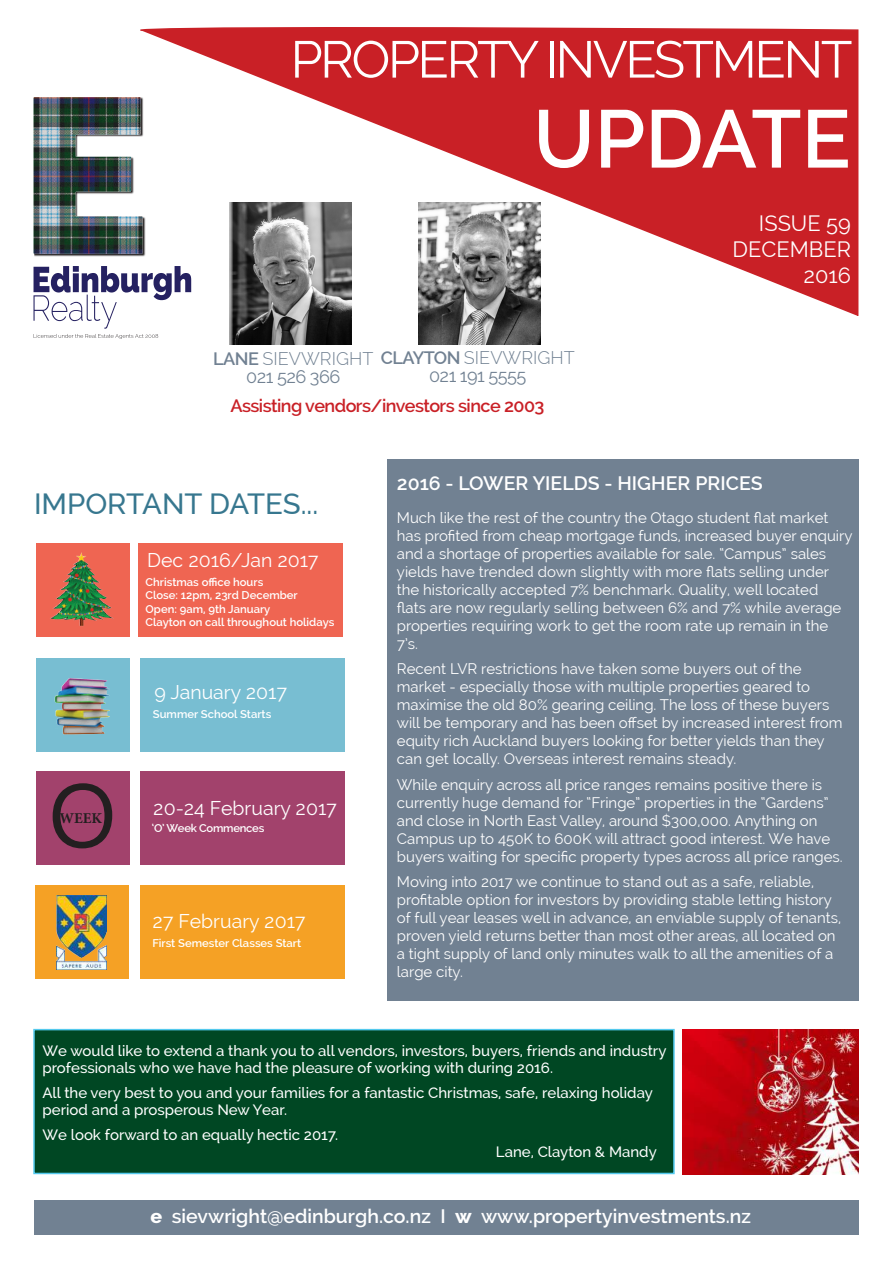
<style>
.page{position:relative;width:893px;height:1263px;background:#fff}
.page>*{position:absolute;margin:0;border:0;box-sizing:border-box;transform-origin:0 0}
.t1{font:90px "Gadugi";color:#231f20}
.t2{font:600 81.45px "Raleway";color:#fff}
.t3{font:51.75px "Raleway";letter-spacing:-.05em;color:#fff}
.t4{font:500 29.25px "Raleway";color:#37778f}
.t5{font:21.75px/26.1px "Raleway";color:#fff;text-align:right}
.t6{font:600 19.5px "Raleway";color:#fff}
.t7{font:19.5px "Raleway";color:#fff}
.t8{font:300 18px/18px "Raleway";color:#718192}
.t9{font:600 18px "Raleway";letter-spacing:-.03em;color:#c92026}
.t10{font:18px "Raleway";letter-spacing:-.03em;color:#718192}
.t11{font:15px/18px "Raleway";color:#fff}
.t12{font:500 15px/16.5px "Raleway";color:#fff}
.t13{font:700 15px "Minion Pro";color:#231f20}
.t14{font:600 11.25px/13.5px "Raleway";color:#fff}
.t15{font:600 11.25px "Raleway";letter-spacing:-.025em;color:#fff}
.s1{font-weight:600}
.s2{font-weight:400}
.s3{font-weight:800}
</style>
<div class="page">
<div style="left:36px;top:544px;width:93px;height:93px;background:#ef6552"></div>
<div style="left:139px;top:544px;width:204px;height:93px;background:#ef6552"></div>
<div style="left:36px;top:772px;width:93px;height:93px;background:#a2426c"></div>
<div style="left:140px;top:772px;width:204px;height:93px;background:#a2426c"></div>
<div style="left:36px;top:658px;width:93px;height:93px;background:#78bed2"></div>
<div style="left:140px;top:658px;width:204px;height:93px;background:#78bed2"></div>
<div style="left:35px;top:885px;width:93px;height:93px;background:#f5a125"></div>
<div style="left:140px;top:885px;width:204px;height:93px;background:#f5a125"></div>
<svg style="left:140px;top:27px;width:719px;height:289px;fill:#c92026"></svg>
<div style="left:388px;top:459px;width:471px;height:542px;background:#718192"></div>
<div style="left:34px;top:97px;width:111px;height:160px;background:linear-gradient(to right,#8e8c8d,#8e8c8d)"></div>
<img style="left:34px;top:97px;width:109px;height:157px">
<svg style="left:34px;top:266px;width:157px;height:73px"></svg>
<div style="left:33px;top:1029px;width:642px;height:145px;background:#004723;border:2px solid #53c9ed"></div>
<img style="left:229px;top:203px;width:123px;height:142px">
<img style="left:418px;top:203px;width:123px;height:142px">
<div style="left:34px;top:1201px;width:825px;height:34px;background:#718192"></div>
<img style="left:54px;top:678px;width:56px;height:57px">
<img style="left:50px;top:552px;width:64px;height:74px">
<img style="left:56px;top:896px;width:51px;height:73px">
<img style="left:682px;top:1029px;width:177px;height:145px">
<h3 class="t3" style="left:291px;top:29px;width:563px">PROPERTY INVESTMENT</h3>
<h2 class="t2" style="left:533px;top:92px;width:319px">UPDATE</h2>
<p class="t8" style="left:246px;top:349px;width:330px;text-indent:-33px"><span class="s1">LANE</span> SIEVWRIGHT <span class="s1">CLAYTON</span> SIEVWRIGHT<br><span class="s2">021 526 366</span></p>
<p class="t10" style="left:429px;top:366px;width:99px">021 191 5555</p>
<p class="t9" style="left:230px;top:395px;width:315px">Assisting vendors/investors since 2003</p>
<h3 class="t5" style="left:732px;top:210px;width:120px">ISSUE 59<br>DECEMBER<br>2016</h3>
<h3 class="t4" style="left:34px;top:487px;width:286px">IMPORTANT DATES...</h3>
<h3 class="t7" style="left:147px;top:548px;width:173px">Dec 2016/Jan 2017</h3>
<p class="t14" style="left:146px;top:575px;width:190px">Christmas office hours<br>Close: 12pm, 23rd December<br>Open: 9am, 9th January<br>Clayton on call throughout holidays</p>
<h3 class="t7" style="left:139px;top:552px;width:57px">? 2017</h3>
<p class="t14" style="left:140px;top:579px;width:120px">Summer School Starts</p>
<h1 class="t1" style="left:49px;top:761px;width:69px">O</h1>
<p class="t13" style="left:59px;top:808px;width:44px">WEEK</p>
<h3 class="t7" style="left:154px;top:681px;width:134px">9 January 2017</h3>
<p class="t14" style="left:153px;top:707px;width:120px">Summer School Starts</p>
<h3 class="t7" style="left:153px;top:796px;width:185px">20-24 February 2017</h3>
<p class="t15" style="left:152px;top:821px;width:114px">‘O’ Week Commences</p>
<h3 class="t7" style="left:152px;top:910px;width:155px">27 February 2017</h3>
<p class="t14" style="left:152px;top:936px;width:150px">First Semester Classes Start</p>
<h3 class="t6" style="left:397px;top:472px;width:367px">2016 - LOWER YIELDS - HIGHER PRICES</h3>
<p class="t11" style="left:397px;top:508px;width:457px">Much like the rest of the country the Otago student flat market has profited from cheap mortgage funds, increased buyer enquiry and a shortage of properties available for sale. “Campus” sales yields have trended down slightly with more flats selling under the historically accepted 7% benchmark. Quality, well located<br>flats are now regularly selling between 6% and 7% while average properties requiring work to get the room rate up remain in the 7’s.</p>
<p class="t11" style="left:397px;top:660px;width:447px">Recent LVR restrictions have taken some buyers out of the market - especially those with multiple properties geared to maximise the old 80% gearing ceiling. The loss of these buyers will be temporary and has been offset by increased interest from equity rich Auckland buyers looking for better yields than they can get locally. Overseas interest remains steady.</p>
<p class="t11" style="left:397px;top:775px;width:447px">While enquiry across all price ranges remains positive there is currently huge demand for “Fringe” properties in the “Gardens” and close in North East Valley, around $300,000. Anything on Campus up to 450K to 600K will attract good interest. We have buyers waiting for specific property types across all price ranges.</p>
<p class="t11" style="left:397px;top:873px;width:446px">Moving into 2017 we continue to stand out as a safe, reliable, profitable option for investors by providing stable letting history of full year leases well in advance, an enviable supply of tenants, proven yield returns better than most other areas, all located on a tight supply of land only minutes walk to all the amenities of a large city.</p>
<p class="t12" style="left:43px;top:1043px;width:625px">We would like to extend a thank you to all vendors, investors, buyers, friends and industry professionals who we have had the pleasure of working with during 2016.</p>
<p class="t12" style="left:43px;top:1085px;width:612px">All the very best to you and your families for a fantastic Christmas, safe, relaxing holiday period and a prosperous New Year.</p>
<p class="t12" style="left:43px;top:1127px;width:297px">We look forward to an equally hectic 2017.</p>
<p class="t12" style="left:496px;top:1143px;width:162px">Lane, Clayton &amp; Mandy</p>
<h3 class="t6" style="left:150px;top:1205px;width:602px"><span class="s3">e</span> sievwright@edinburgh.co.nz I <span class="s3">w</span> www.propertyinvestments.nz</h3>
</div>
